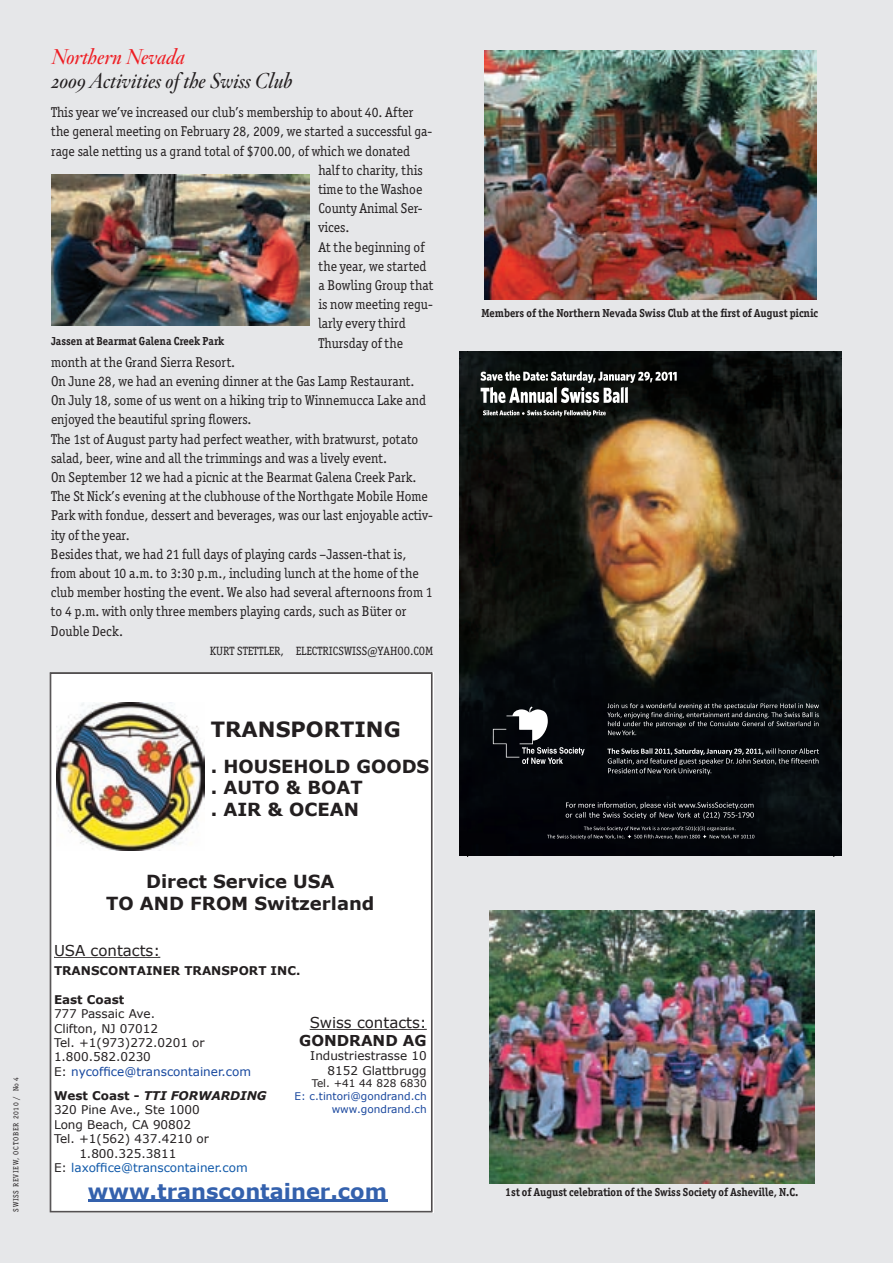
<style>
.page{position:relative;width:893px;height:1263px;background:#e6e7e9}
.page>*{position:absolute;margin:0;border:0;box-sizing:border-box;transform-origin:0 0}
.t1{font:italic 21px/24px "Hoefler Titling HTF Sm";color:#231f20;scale:.95 1}
.t2{font:21px "Verdana Bold OV CFHRWB";color:#3461ad}
.t3{font:21px "Verdana Bold OV CFHRWB";color:#231f20}
.t4{font:18px/21.6px "Verdana Bold OV CFHRWB";color:#231f20}
.t5{font:15px/18px "Verdana OV EFHRWB";color:#231f20;text-align:right}
.t6{font:14.25px "Officina Ser ITC";color:#231f20;scale:.95 1}
.t7{font:12px/14.4px "Verdana OV EFHRWB";color:#231f20}
.t8{font:12px "Officina Ser ITC";color:#231f20;scale:.95 1}
.t9{font:12px "Verdana OV EFHRWB";color:#1059a9}
.t10{font:12px "Verdana Bold OV CFHRWB";color:#231f20}
.t11{font:12px "Verdana Bold Italic OV GFHRWB";color:#231f20}
.t12{font:700 11.7px "Officina Ser ITC";color:#231f20;scale:.95 1}
.t13{font:10.5px/12.6px "Verdana OV EFHRWB";color:#18469d;text-align:right}
.t14{font:7.5px "Officina Ser ITC";letter-spacing:.1em;color:#231f20}
.s1{color:#ee1d23}
.s2{font-family:"Verdana Bold OV CFHRWB"}
.s3{color:#16479e}
.s4{color:#231f20}
</style>
<div class="page">
<div style="left:51px;top:673px;width:381px;height:538px;background:#fff"></div>
<div style="left:211px;top:721px;width:188px;height:16px;background:#fff"></div>
<div style="left:212px;top:759px;width:217px;height:14px;background:#fff"></div>
<div style="left:212px;top:781px;width:150px;height:13px;background:#fff"></div>
<div style="left:212px;top:802px;width:145px;height:14px;background:#fff"></div>
<hr style="left:54px;top:957px;width:106px;height:1px;background:#231f20">
<div style="left:55px;top:945px;width:103px;height:11px;background:#fff"></div>
<div style="left:54px;top:966px;width:245px;height:9px;background:#fff"></div>
<div style="left:55px;top:995px;width:69px;height:9px;background:#fff"></div>
<div style="left:55px;top:1009px;width:99px;height:9px;background:#fff"></div>
<div style="left:55px;top:1023px;width:102px;height:12px;background:#fff"></div>
<div style="left:54px;top:1038px;width:172px;height:11px;background:#fff"></div>
<div style="left:56px;top:1052px;width:94px;height:9px;background:#fff"></div>
<div style="left:55px;top:1067px;width:12px;height:9px;background:#fff"></div>
<div style="left:54px;top:1091px;width:86px;height:9px;background:#fff"></div>
<div style="left:145px;top:1091px;width:122px;height:9px;background:#fff"></div>
<div style="left:55px;top:1105px;width:144px;height:11px;background:#fff"></div>
<div style="left:55px;top:1120px;width:135px;height:11px;background:#fff"></div>
<div style="left:54px;top:1134px;width:155px;height:11px;background:#fff"></div>
<div style="left:54px;top:1149px;width:121px;height:9px;background:#fff"></div>
<div style="left:55px;top:1163px;width:12px;height:9px;background:#fff"></div>
<hr style="left:88px;top:1199px;width:299px;height:2px;background:#3461ad">
<hr style="left:310px;top:1029px;width:117px;height:1px;background:#231f20">
<div style="left:311px;top:1017px;width:113px;height:11px;background:#fff"></div>
<div style="left:300px;top:1035px;width:126px;height:11px;background:#fff"></div>
<div style="left:311px;top:1051px;width:115px;height:9px;background:#fff"></div>
<div style="left:328px;top:1066px;width:98px;height:11px;background:#fff"></div>
<div style="left:312px;top:1079px;width:114px;height:8px;background:#fff"></div>
<div style="left:148px;top:874px;width:187px;height:14px;background:#fff"></div>
<div style="left:107px;top:896px;width:266px;height:14px;background:#fff"></div>
<img style="left:56px;top:702px;width:149px;height:149px">
<img style="left:51px;top:175px;width:259px;height:151px">
<img style="left:485px;top:51px;width:332px;height:248px">
<img style="left:489px;top:910px;width:325px;height:274px">
<img style="left:460px;top:351px;width:381px;height:504px">
<svg style="left:547px;top:838px;width:207px;height:1px"></svg>
<svg style="left:481px;top:387px;width:273px;height:451px;background:#1b1a17"></svg>
<svg style="left:711px;top:703px;width:108px;height:70px;background:#1d2124"></svg>
<img style="left:481px;top:371px;width:230px;height:404px">
<svg style="left:551px;top:371px;width:126px;height:12px;background:#636463"></svg>
<svg style="left:493px;top:707px;width:92px;height:57px;background:#333539"></svg>
<svg style="left:483px;top:410px;width:123px;height:7px"></svg>
<p class="t14" style="left:13px;top:1212px;width:136px;rotate:-90deg">SWISS REVIEW, OCTOBER 2010 / No 4</p>
<p class="t14" style="left:13px;top:1207px;width:130px;rotate:-90deg">CHWEIZER REVUE ktober2005/Nr.5</p>
<p class="t1" style="left:51px;top:46px;width:255px"><span class="s1">Northern Nevada<br></span>2009 Activities of the Swiss Club</p>
<p class="t6" style="left:51px;top:107px;width:383px">This year we’ve increased our club’s membership to about 40. After</p>
<p class="t6" style="left:51px;top:127px;width:403px">the general meeting on February 28, 2009, we started a successful ga-</p>
<p class="t6" style="left:51px;top:146px;width:380px">rage sale netting us a grand total of $700.00, of which we donated</p>
<p class="t6" style="left:318px;top:165px;width:111px">half to charity, this</p>
<p class="t6" style="left:318px;top:184px;width:111px">time to the Washoe</p>
<p class="t6" style="left:318px;top:203px;width:111px">County Animal Ser-</p>
<p class="t6" style="left:318px;top:223px;width:34px">vices.</p>
<p class="t6" style="left:318px;top:242px;width:113px">At the beginning of</p>
<p class="t6" style="left:318px;top:261px;width:115px">the year, we started</p>
<p class="t6" style="left:318px;top:280px;width:122px">a Bowling Group that</p>
<p class="t6" style="left:318px;top:299px;width:122px">is now meeting regu-</p>
<p class="t6" style="left:318px;top:319px;width:93px">larly every third</p>
<p class="t6" style="left:318px;top:338px;width:91px">Thursday of the</p>
<p class="t6" style="left:51px;top:357px;width:195px">month at the Grand Sierra Resort.</p>
<p class="t6" style="left:51px;top:376px;width:384px">On June 28, we had an evening dinner at the Gas Lamp Restaurant.</p>
<p class="t6" style="left:51px;top:395px;width:396px">On July 18, some of us went on a hiking trip to Winnemucca Lake and</p>
<p class="t6" style="left:51px;top:415px;width:213px">enjoyed the beautiful spring flowers.</p>
<p class="t6" style="left:51px;top:434px;width:388px">The 1st of August party had perfect weather, with bratwurst, potato</p>
<p class="t6" style="left:51px;top:453px;width:355px">salad, beer, wine and all the trimmings and was a lively event.</p>
<p class="t6" style="left:51px;top:472px;width:386px">On September 12 we had a picnic at the Bearmat Galena Creek Park.</p>
<p class="t6" style="left:51px;top:491px;width:398px">The St Nick’s evening at the clubhouse of the Northgate Mobile Home</p>
<p class="t6" style="left:51px;top:511px;width:403px">Park with fondue, dessert and beverages, was our last enjoyable activ-</p>
<p class="t6" style="left:51px;top:530px;width:84px">ity of the year.</p>
<p class="t6" style="left:51px;top:549px;width:376px">Besides that, we had 21 full days of playing cards –Jassen-that is,</p>
<p class="t6" style="left:51px;top:568px;width:388px">from about 10 a.m. to 3:30 p.m., including lunch at the home of the</p>
<p class="t6" style="left:51px;top:587px;width:403px">club member hosting the event. We also had several afternoons from 1</p>
<p class="t6" style="left:51px;top:607px;width:376px">to 4 p.m. with only three members playing cards, such as Büter or</p>
<p class="t6" style="left:51px;top:626px;width:77px">Double Deck.</p>
<p class="t8" style="left:210px;top:646px;width:237px">KURT STETTLER, ELECTRICSWISS@YAHOO.COM</p>
<p class="t12" style="left:51px;top:337px;width:184px">Jassen at Bearmat Galena Creek Park</p>
<p class="t3" style="left:211px;top:721px;width:191px">TRANSPORTING</p>
<p class="t4" style="left:211px;top:757px;width:220px">. HOUSEHOLD GOODS . AUTO &amp; BOAT<br>. AIR &amp; OCEAN</p>
<p class="t4" style="left:106px;top:872px;width:270px;text-align:center">Direct Service USA<br>TO AND FROM Switzerland</p>
<p class="t5" style="left:54px;top:942px;width:108px">USA contacts:</p>
<p class="t10" style="left:54px;top:966px;width:248px">TRANSCONTAINER TRANSPORT INC.</p>
<p class="t7" style="left:54px;top:992px;width:198px"><span class="s2">East Coast<br></span>777 Passaic Ave.<br>Clifton, NJ 07012<br>Tel. +1(973)272.0201 or<br>1.800.582.0230<br>E: <span class="s3">nycoffice@transcontainer.com</span></p>
<p class="t11" style="left:54px;top:1088px;width:214px"><span class="s2">West Coast -</span> TTI FORWARDING</p>
<p class="t7" style="left:54px;top:1103px;width:147px">320 Pine Ave., Ste 1000</p>
<p class="t7" style="left:54px;top:1117px;width:139px">Long Beach, CA 90802</p>
<p class="t7" style="left:54px;top:1132px;width:156px">Tel. +1(562) 437.4210 or</p>
<p class="t7" style="left:79px;top:1146px;width:98px">1.800.325.3811</p>
<p class="t9" style="left:54px;top:1161px;width:195px"><span class="s4">E:</span> laxoffice@transcontainer.com</p>
<p class="t2" style="left:88px;top:1183px;width:300px">www.transcontainer.com</p>
<p class="t5" style="left:299px;top:1014px;width:129px">Swiss contacts:<br><span class="s2">GONDRAND AG</span></p>
<p class="t7" style="left:310px;top:1049px;width:118px;text-align:right">Industriestrasse 10<br>8152 Glattbrugg</p>
<p class="t13" style="left:295px;top:1077px;width:134px"><span class="s4">Tel. +41 44 828 6830<br></span>E: c.tintori@gondrand.ch www.gondrand.ch</p>
<p class="t12" style="left:481px;top:308px;width:356px">Members of the Northern Nevada Swiss Club at the first of August picnic</p>
<p class="t12" style="left:505px;top:1188px;width:310px">1st of August celebration of the Swiss Society of Asheville, N.C.</p>
</div>
